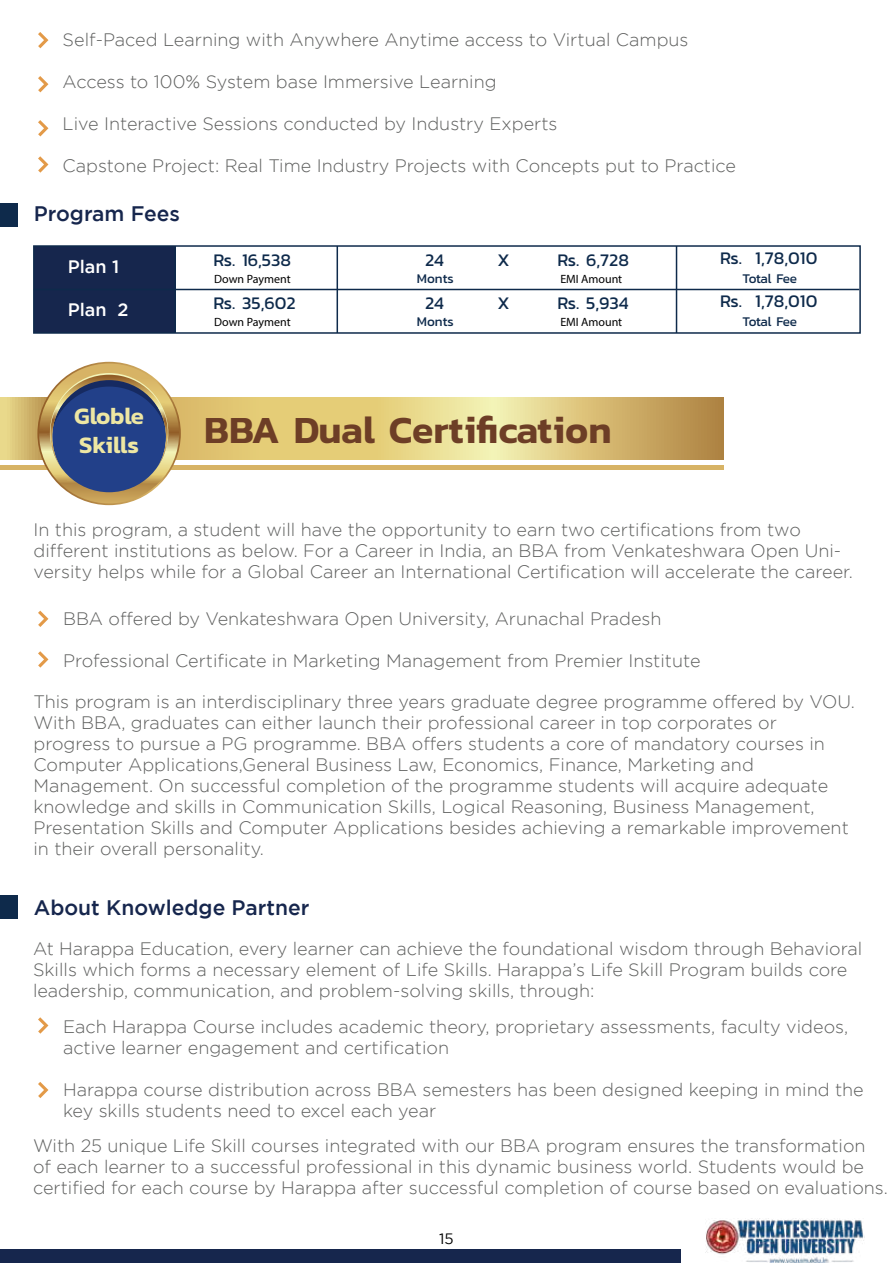
<style>
.page{position:relative;width:893px;height:1263px;background:#fff}
.page>*{position:absolute;margin:0;border:0;box-sizing:border-box;transform-origin:0 0}
.t1{font:600 39px "Kanit";color:#6d3e26}
.t2{font:600 24px/28.8px "Kanit";letter-spacing:-.01em;color:#eee7a3}
.t3{font:500 21px "Gotham";color:#16264d}
.t4{font:300 18px/21px "Gotham";color:#5e5f5e}
.t5{font:18px "Kanit";color:#0e2a4b}
.t6{font:500 18px "Gotham";color:#fff}
.t7{font:15px "Gotham";color:#000}
.t8{font:13.5px "Kanit";letter-spacing:-.035em;color:#0e2a4b}
.t9{font:13.5px "Kanit";color:#0e2a4b}
.t10{font:12px "Myriad Pro";color:#000}
</style>
<div class="page">
<div style="left:0;top:1250px;width:680px;height:13px;background:#16264d"></div>
<img style="left:705px;top:1218px;width:160px;height:45px">
<svg style="left:38px;top:32px;width:10px;height:16px"></svg>
<svg style="left:38px;top:76px;width:10px;height:16px"></svg>
<svg style="left:38px;top:120px;width:10px;height:16px"></svg>
<svg style="left:38px;top:156px;width:10px;height:17px"></svg>
<div style="left:0;top:203px;width:18px;height:24px;background:#0e2a4b"></div>
<div style="left:34px;top:246px;width:141px;height:87px;background:#16264d"></div>
<div style="left:33px;top:245px;width:828px;height:89px;border:2px solid #0e2a4b"></div>
<hr style="left:174px;top:246px;width:2px;height:87px;background:#0e2a4b">
<hr style="left:337px;top:246px;width:1px;height:87px;background:#0e2a4b">
<hr style="left:676px;top:246px;width:1px;height:87px;background:#0e2a4b">
<hr style="left:34px;top:289px;width:825px;height:1px;background:#0e2a4b">
<div style="left:0;top:465px;width:723px;height:5px;background:#d7b365"></div>
<svg style="left:1px;top:398px;width:722px;height:61px;background:#ddc67b"></svg>
<svg style="left:37px;top:362px;width:144px;height:143px"></svg>
<svg style="left:38px;top:1017px;width:10px;height:17px"></svg>
<svg style="left:38px;top:1082px;width:10px;height:16px"></svg>
<svg style="left:38px;top:611px;width:10px;height:16px"></svg>
<svg style="left:38px;top:651px;width:10px;height:17px"></svg>
<div style="left:0;top:895px;width:18px;height:24px;background:#0e2a4b"></div>
<p class="t4" style="left:63px;top:29px;width:627px">Self-Paced Learning with Anywhere Anytime access to Virtual Campus</p>
<p class="t4" style="left:63px;top:71px;width:435px">Access to 100% System base Immersive Learning</p>
<p class="t4" style="left:63px;top:113px;width:496px">Live Interactive Sessions conducted by Industry Experts</p>
<p class="t4" style="left:63px;top:155px;width:675px">Capstone Project: Real Time Industry Projects with Concepts put to Practice</p>
<p class="t3" style="left:34px;top:201px;width:148px">Program Fees</p>
<p class="t6" style="left:68px;top:257px;width:53px">Plan 1</p>
<p class="t6" style="left:68px;top:299px;width:62px">Plan 2</p>
<p class="t5" style="left:720px;top:245px;width:99px">Rs. 1,78,010</p>
<p class="t5" style="left:214px;top:247px;width:79px">Rs. 16,538</p>
<p class="t5" style="left:558px;top:247px;width:73px">Rs. 6,728</p>
<p class="t5" style="left:425px;top:247px;width:20px">24</p>
<p class="t5" style="left:497px;top:247px;width:14px">X</p>
<p class="t10" style="left:214px;top:272px;width:78px">Down Payment</p>
<p class="t9" style="left:417px;top:269px;width:39px">Monts</p>
<p class="t10" style="left:560px;top:272px;width:63px">EMI Amount</p>
<p class="t8" style="left:742px;top:269px;width:56px">Total Fee</p>
<p class="t5" style="left:720px;top:288px;width:99px">Rs. 1,78,010</p>
<p class="t8" style="left:742px;top:312px;width:56px">Total Fee</p>
<p class="t5" style="left:214px;top:290px;width:84px">Rs. 35,602</p>
<p class="t5" style="left:558px;top:290px;width:73px">Rs. 5,934</p>
<p class="t10" style="left:214px;top:314px;width:78px">Down Payment</p>
<p class="t9" style="left:417px;top:312px;width:39px">Monts</p>
<p class="t10" style="left:560px;top:314px;width:63px">EMI Amount</p>
<p class="t5" style="left:425px;top:290px;width:20px">24</p>
<p class="t5" style="left:497px;top:290px;width:14px">X</p>
<h2 class="t2" style="left:74px;top:401px;width:71px">Globle<br>Skills</h2>
<h1 class="t1" style="left:204px;top:400px;width:409px">BBA Dual Certification</h1>
<p class="t4" style="left:33px;top:518px;width:821px">In this program, a student will have the opportunity to earn two certifications from two different institutions as below. For a Career in India, an BBA from Venkateshwara Open Uni&shy;versity helps while for a Global Career an International Certification will accelerate the career.</p>
<p class="t4" style="left:63px;top:608px;width:600px">BBA offered by Venkateshwara Open University, Arunachal Pradesh</p>
<p class="t4" style="left:63px;top:650px;width:639px">Professional Certificate in Marketing Management from Premier Institute</p>
<p class="t4" style="left:33px;top:691px;width:823px">This program is an interdisciplinary three years graduate degree programme offered by VOU.<br>With BBA, graduates can either launch their professional career in top corporates or progress to pursue a PG programme. BBA offers students a core of mandatory courses in Computer Applications,General Business Law, Economics, Finance, Marketing and Management. On successful completion of the programme students will acquire adequate knowledge and skills in Communication Skills, Logical Reasoning, Business Management, Presentation Skills and Computer Applications besides achieving a remarkable improvement in their overall personality.</p>
<p class="t3" style="left:34px;top:895px;width:277px">About Knowledge Partner</p>
<p class="t4" style="left:33px;top:938px;width:831px">At Harappa Education, every learner can achieve the foundational wisdom through Behavioral<br>Skills which forms a necessary element of Life Skills. Harappa’s Life Skill Program builds core leadership, communication, and problem-solving skills, through:</p>
<p class="t4" style="left:63px;top:1016px;width:787px">Each Harappa Course includes academic theory, proprietary assessments, faculty videos, active learner engagement and certification</p>
<p class="t4" style="left:63px;top:1079px;width:802px">Harappa course distribution across BBA semesters has been designed keeping in mind the key skills students need to excel each year</p>
<p class="t4" style="left:33px;top:1135px;width:856px">With 25 unique Life Skill courses integrated with our BBA program ensures the transformation of each learner to a successful professional in this dynamic business world. Students would be certified for each course by Harappa after successful completion of course based on evaluations.</p>
<p class="t7" style="left:439px;top:1231px;width:16px">15</p>
</div>
